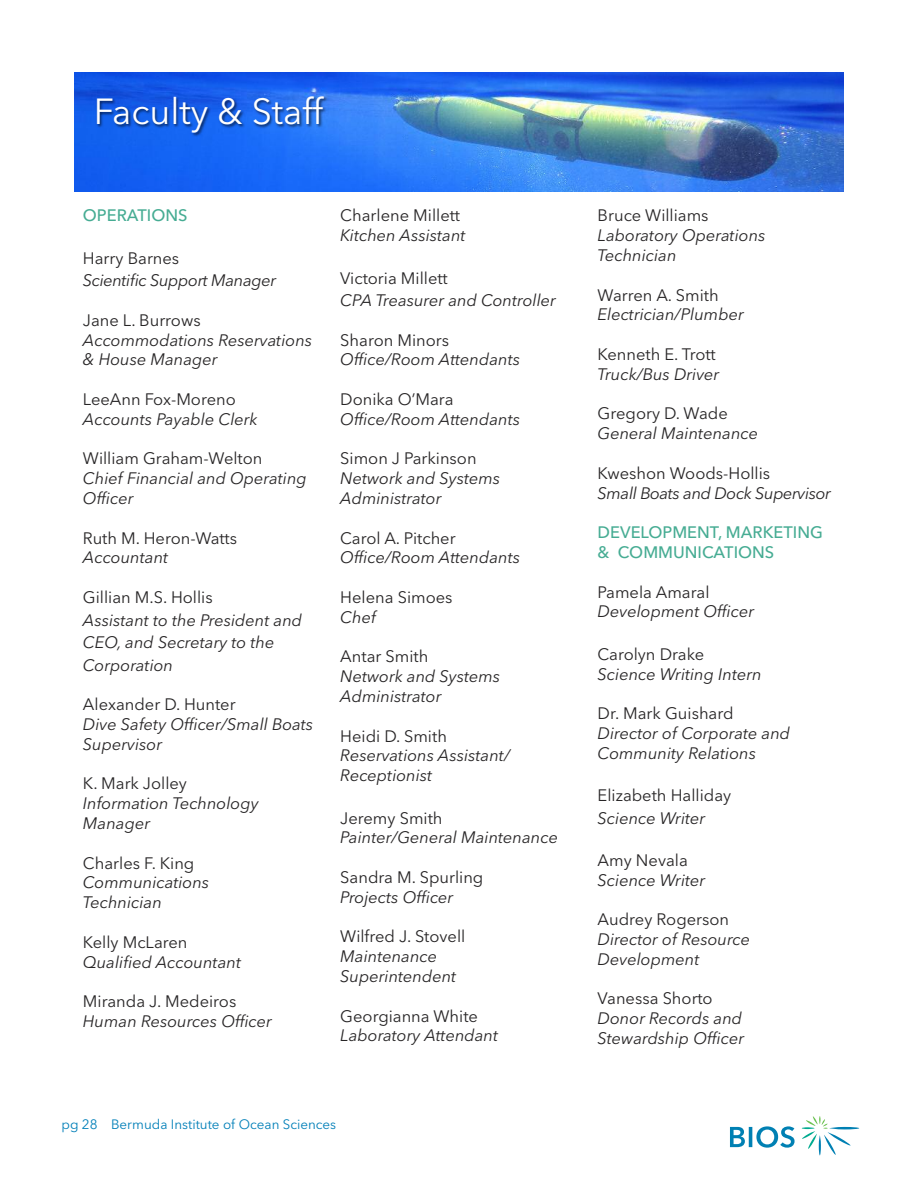
<style>
.page{position:relative;width:918px;height:1188px;background:#fff}
.page>*{position:absolute;margin:0;border:0;box-sizing:border-box;transform-origin:0 0}
.t1{font:36px "Avenir Next LT Pro";color:#fff}
.t2{font:italic 16.5px/19.8px "Avenir Next LT Pro";color:#272526}
.t3{font:16.5px "Avenir Next LT Pro";color:#272526}
.t4{font:italic 16.5px "Avenir Next LT Pro";letter-spacing:-.025em;color:#272526}
.t5{font:500 16.5px/19.8px "Avenir Next LT Pro";color:#46ac93}
.t6{font:13.5px "Avenir Next LT Pro";color:#007fb8}
</style>
<div class="page">
<svg style="left:730px;top:1126px;width:65px;height:22px"></svg>
<svg style="left:802px;top:1116px;width:49px;height:39px"></svg>
<hr style="left:829px;top:1127px;width:30px;height:2px;background:#0080b3;border-radius:50%">
<img style="left:75px;top:72px;width:768px;height:119px">
<img style="left:85px;top:89px;width:393px;height:89px">
<h1 class="t1" style="left:94px;top:98px;width:231px">Faculty &amp; Staff</h1>
<p class="t5" style="left:83px;top:208px;width:106px">OPERATIONS</p>
<p class="t3" style="left:83px;top:252px;width:98px">Harry Barnes</p>
<p class="t4" style="left:83px;top:275px;width:195px">Scientific Support Manager</p>
<p class="t3" style="left:83px;top:314px;width:119px">Jane L. Burrows</p>
<p class="t2" style="left:83px;top:332px;width:231px">Accommodations Reservations &amp; House Manager</p>
<p class="t3" style="left:83px;top:393px;width:154px">LeeAnn Fox-Moreno</p>
<p class="t2" style="left:83px;top:411px;width:176px">Accounts Payable Clerk</p>
<p class="t3" style="left:83px;top:453px;width:181px">William Graham-Welton</p>
<p class="t2" style="left:83px;top:471px;width:225px">Chief Financial and Operating<br>Officer</p>
<p class="t3" style="left:83px;top:532px;width:156px">Ruth M. Heron-Watts</p>
<p class="t2" style="left:83px;top:550px;width:87px">Accountant</p>
<p class="t3" style="left:83px;top:591px;width:131px">Gillian M.S. Hollis</p>
<p class="t2" style="left:83px;top:610px;width:221px;line-height:22.5px">Assistant to the President and<br>CEO, and Secretary to the<br>Corporation</p>
<p class="t3" style="left:83px;top:698px;width:154px">Alexander D. Hunter</p>
<p class="t2" style="left:83px;top:716px;width:232px">Dive Safety Officer/Small Boats<br>Supervisor</p>
<p class="t3" style="left:83px;top:778px;width:105px">K. Mark Jolley</p>
<p class="t2" style="left:83px;top:795px;width:177px">Information Technology<br>Manager</p>
<p class="t3" style="left:83px;top:857px;width:113px">Charles F. King</p>
<p class="t2" style="left:83px;top:875px;width:128px">Communications<br>Technician</p>
<p class="t3" style="left:83px;top:936px;width:106px">Kelly McLaren</p>
<p class="t2" style="left:83px;top:954px;width:160px">Qualified Accountant</p>
<p class="t3" style="left:83px;top:995px;width:155px">Miranda J. Medeiros</p>
<p class="t2" style="left:83px;top:1013px;width:191px">Human Resources Officer</p>
<p class="t3" style="left:340px;top:210px;width:121px">Charlene Millett</p>
<p class="t2" style="left:340px;top:228px;width:127px">Kitchen Assistant</p>
<p class="t3" style="left:340px;top:272px;width:109px">Victoria Millett</p>
<p class="t2" style="left:340px;top:292px;width:217px">CPA Treasurer and Controller</p>
<p class="t3" style="left:340px;top:334px;width:110px">Sharon Minors</p>
<p class="t2" style="left:340px;top:352px;width:181px">Office/Room Attendants</p>
<p class="t3" style="left:340px;top:393px;width:115px">Donika O’Mara</p>
<p class="t2" style="left:340px;top:411px;width:181px">Office/Room Attendants</p>
<p class="t3" style="left:340px;top:453px;width:138px">Simon J Parkinson</p>
<p class="t2" style="left:340px;top:471px;width:161px">Network and Systems<br>Administrator</p>
<p class="t3" style="left:340px;top:532px;width:117px">Carol A. Pitcher</p>
<p class="t2" style="left:340px;top:550px;width:181px">Office/Room Attendants</p>
<p class="t3" style="left:340px;top:591px;width:114px">Helena Simoes</p>
<p class="t2" style="left:340px;top:609px;width:37px">Chef</p>
<p class="t3" style="left:340px;top:651px;width:90px">Antar Smith</p>
<p class="t2" style="left:340px;top:669px;width:161px">Network and Systems<br>Administrator</p>
<p class="t3" style="left:340px;top:730px;width:108px">Heidi D. Smith</p>
<p class="t2" style="left:340px;top:748px;width:171px">Reservations Assistant/<br>Receptionist</p>
<p class="t3" style="left:340px;top:812px;width:104px">Jeremy Smith</p>
<p class="t2" style="left:340px;top:830px;width:219px">Painter/General Maintenance</p>
<p class="t3" style="left:340px;top:871px;width:145px">Sandra M. Spurling</p>
<p class="t2" style="left:340px;top:889px;width:115px">Projects Officer</p>
<p class="t3" style="left:340px;top:931px;width:127px">Wilfred J. Stovell</p>
<p class="t2" style="left:340px;top:948px;width:118px">Maintenance<br>Superintendent</p>
<p class="t3" style="left:340px;top:1010px;width:139px">Georgianna White</p>
<p class="t2" style="left:340px;top:1028px;width:159px">Laboratory Attendant</p>
<p class="t6" style="left:62px;top:1120px;width:276px">pg 28 Bermuda Institute of Ocean Sciences</p>
<p class="t3" style="left:598px;top:210px;width:112px">Bruce Williams</p>
<p class="t2" style="left:598px;top:228px;width:169px">Laboratory Operations<br>Technician</p>
<p class="t3" style="left:598px;top:289px;width:123px">Warren A. Smith</p>
<p class="t2" style="left:598px;top:307px;width:148px">Electrician/Plumber</p>
<p class="t3" style="left:598px;top:348px;width:120px">Kenneth E. Trott</p>
<p class="t2" style="left:598px;top:366px;width:123px">Truck/Bus Driver</p>
<p class="t3" style="left:598px;top:408px;width:132px">Gregory D. Wade</p>
<p class="t2" style="left:598px;top:426px;width:162px">General Maintenance</p>
<p class="t3" style="left:598px;top:467px;width:174px">Kweshon Woods-Hollis</p>
<p class="t4" style="left:598px;top:487px;width:235px">Small Boats and Dock Supervisor</p>
<p class="t5" style="left:598px;top:525px;width:227px">DEVELOPMENT, MARKETING &amp; COMMUNICATIONS</p>
<p class="t3" style="left:598px;top:586px;width:113px">Pamela Amaral</p>
<p class="t2" style="left:598px;top:604px;width:158px">Development Officer</p>
<p class="t3" style="left:598px;top:648px;width:108px">Carolyn Drake</p>
<p class="t2" style="left:598px;top:666px;width:166px">Science Writing Intern</p>
<p class="t3" style="left:598px;top:707px;width:137px">Dr. Mark Guishard</p>
<p class="t2" style="left:598px;top:725px;width:194px">Director of Corporate and<br>Community Relations</p>
<p class="t3" style="left:598px;top:789px;width:135px">Elizabeth Halliday</p>
<p class="t2" style="left:598px;top:810px;width:109px">Science Writer</p>
<p class="t3" style="left:598px;top:854px;width:92px">Amy Nevala</p>
<p class="t2" style="left:598px;top:872px;width:109px">Science Writer</p>
<p class="t3" style="left:598px;top:914px;width:133px">Audrey Rogerson</p>
<p class="t2" style="left:598px;top:931px;width:154px">Director of Resource<br>Development</p>
<p class="t3" style="left:598px;top:993px;width:117px">Vanessa Shorto</p>
<p class="t2" style="left:598px;top:1011px;width:148px">Donor Records and<br>Stewardship Officer</p>
</div>
